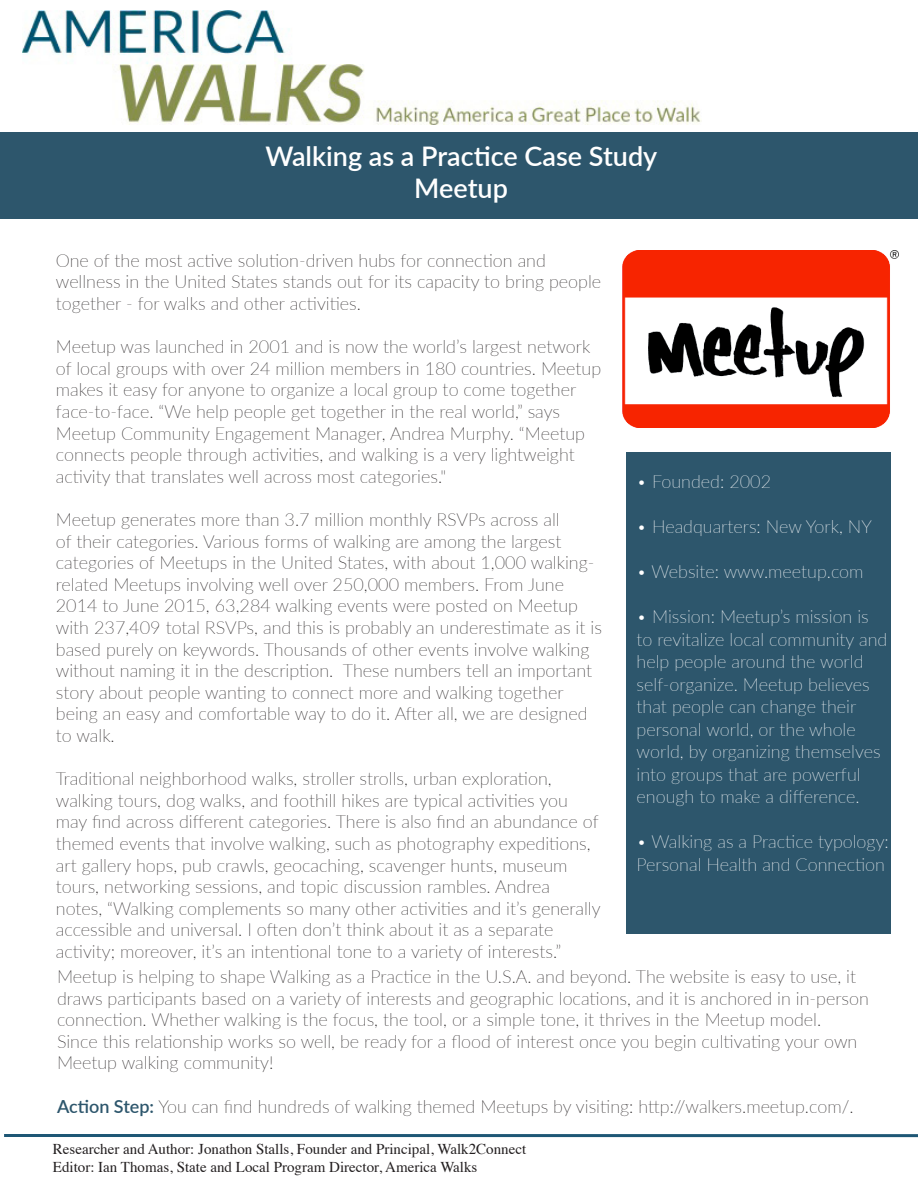
<style>
.page{position:relative;width:918px;height:1188px;background:#fff}
.page>*{position:absolute;margin:0;border:0;box-sizing:border-box;transform-origin:0 0}
.t1{font:600 27px "Lato";color:#fff}
.t2{font:100 18px/21.6px "Lato";color:#231f20}
.t3{font:100 18px/22.5px "Lato";color:#fff}
.t4{font:15px "Times";color:#231f20}
.s1{font-weight:600;color:#2d566c}
</style>
<div class="page">
<div style="left:0;top:132px;width:918px;height:87px;background:#2d566c"></div>
<img style="left:22px;top:10px;width:680px;height:115px">
<div style="left:626px;top:452px;width:265px;height:482px;background:#2d566c"></div>
<hr style="left:4px;top:1134px;width:914px;height:3px;background:#1e5775">
<img style="left:623px;top:251px;width:276px;height:177px">
<p class="t1" style="left:265px;top:136px;width:393px">Walking as a Practice Case Study</p>
<p class="t1" style="left:414px;top:169px;width:95px">Meetup</p>
<p class="t2" style="left:56px;top:249px;width:547px">One of the most active solution-driven hubs for connection and wellness in the United States stands out for its capacity to bring people together - for walks and other activities.</p>
<p class="t2" style="left:56px;top:335px;width:547px">Meetup was launched in 2001 and is now the world’s largest network of local groups with over 24 million members in 180 countries. Meetup makes it easy for anyone to organize a local group to come together face-to-face. “We help people get together in the real world,” says Meetup Community Engagement Manager, Andrea Murphy. “Meetup connects people through activities, and walking is a very lightweight activity that translates well across most categories."</p>
<p class="t2" style="left:56px;top:508px;width:548px">Meetup generates more than 3.7 million monthly RSVPs across all<br>of their categories. Various forms of walking are among the largest categories of Meetups in the United States, with about 1,000 walking&shy;related Meetups involving well over 250,000 members. From June 2014 to June 2015, 63,284 walking events were posted on Meetup with 237,409 total RSVPs, and this is probably an underestimate as it is based purely on keywords. Thousands of other events involve walking without naming it in the description. These numbers tell an important story about people wanting to connect more and walking together being an easy and comfortable way to do it. After all, we are designed to walk.</p>
<p class="t2" style="left:56px;top:767px;width:546px">Traditional neighborhood walks, stroller strolls, urban exploration, walking tours, dog walks, and foothill hikes are typical activities you may find across different categories. There is also find an abundance of themed events that involve walking, such as photography expeditions, art gallery hops, pub crawls, geocaching, scavenger hunts, museum tours, networking sessions, and topic discussion rambles. Andrea notes, “Walking complements so many other activities and it’s generally accessible and universal. I often don’t think about it as a separate activity; moreover, it’s an intentional tone to a variety of interests.”</p>
<p class="t3" style="left:637px;top:470px;width:136px">• Founded: 2002</p>
<p class="t3" style="left:637px;top:515px;width:237px">• Headquarters: New York, NY</p>
<p class="t3" style="left:637px;top:560px;width:228px">• Website: www.meetup.com</p>
<p class="t3" style="left:637px;top:605px;width:252px">• Mission: Meetup’s mission is to revitalize local community and help people around the world self-organize. Meetup believes that people can change their personal world, or the whole world, by organizing themselves into groups that are powerful enough to make a difference.</p>
<p class="t3" style="left:637px;top:830px;width:254px">• Walking as a Practice typology:<br>Personal Health and Connection</p>
<p class="t2" style="left:57px;top:965px;width:813px">Meetup is helping to shape Walking as a Practice in the U.S.A. and beyond. The website is easy to use, it draws participants based on a variety of interests and geographic locations, and it is anchored in in-person connection. Whether walking is the focus, the tool, or a simple tone, it thrives in the Meetup model.<br>Since this relationship works so well, be ready for a flood of interest once you begin cultivating your own Meetup walking community!</p>
<p class="t2" style="left:57px;top:1095px;width:798px"><span class="s1">Action Step:</span> You can find hundreds of walking themed Meetups by visiting: http://walkers.meetup.com/.</p>
<p class="t4" style="left:53px;top:1135px;width:475px">Researcher and Author: Jonathon Stalls, Founder and Principal, Walk2Connect</p>
<p class="t4" style="left:53px;top:1153px;width:426px">Editor: Ian Thomas, State and Local Program Director, America Walks</p>
</div>
